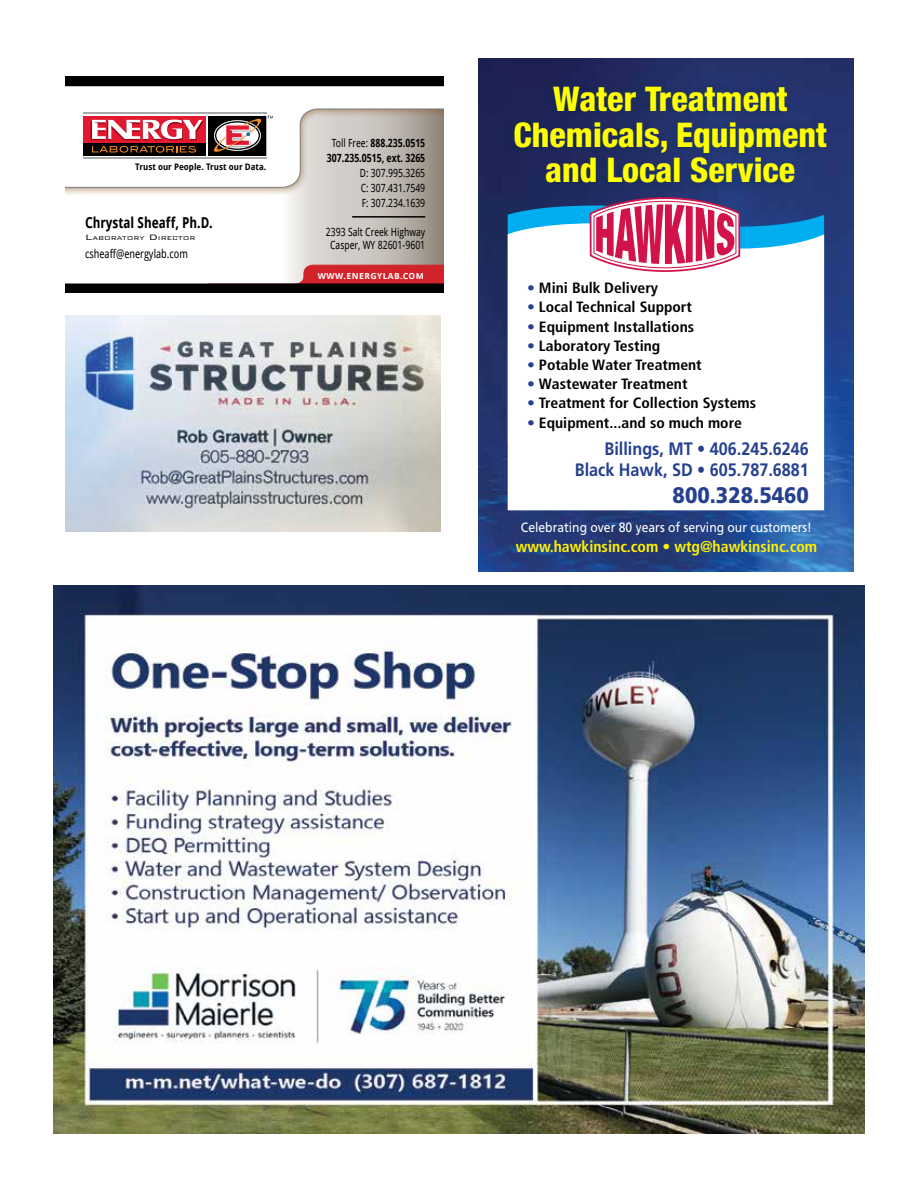
<style>
.page{position:relative;width:918px;height:1188px;background:#fff}
.page>*{position:absolute;margin:0;border:0;box-sizing:border-box;transform-origin:0 0}
.t1{font:800 condensed 34.05px/35.7px "Helvetica Neue";color:#ff0;text-align:center}
.t2{font:900 22.5px "Frutiger";color:#25408f;scale:.9 1}
.t3{font:700 18px/21px "Frutiger";color:#25408f;text-align:right;scale:.9 1}
.t4{font:700 condensed 15.75px "Frutiger";color:#fff200}
.t5{font:700 15px "Droid Sans";color:#000;scale:.82 1}
.t6{font:700 condensed 14.85px "Frutiger";color:#000;scale:1.05 1}
.t7{font:13.5px "Frutiger";color:#fff;scale:.9 1}
.t8{font:12px "Droid Sans";color:#000;scale:.8 1}
.t9{font:11.25px/15px "Droid Sans";color:#000;text-align:justify;scale:.8 1}
.t10{font:700 11.25px/15px "Droid Sans";color:#000;text-align:center;scale:.8 1}
.t11{font:700 9px "Droid Sans";color:#000;scale:.93 1}
.t12{font:700 8.25px "Droid Sans";letter-spacing:.045em;color:#fff;scale:1.07 1}
.t13{font:300 7.35px "Bank Gothic BT";color:#000;scale:1.07 1}
.s1{font-size:10.5px}
.s2{font-weight:400}
.s3{color:#25408f}
</style>
<div class="page">
<img style="left:54px;top:586px;width:810px;height:548px">
<img style="left:478px;top:58px;width:376px;height:514px">
<svg style="left:508px;top:206px;width:316px;height:17px;background:#136fb0"></svg>
<svg style="left:508px;top:223px;width:316px;height:287px"></svg>
<div style="left:502px;top:78px;width:330px;height:117px;background:#002a4c;opacity:.2"></div>
<svg style="left:589px;top:196px;width:153px;height:77px"></svg>
<img style="left:65px;top:315px;width:376px;height:217px">
<svg style="left:290px;top:197px;width:153px;height:68px;background:#c6c0ba"></svg>
<div style="left:65px;top:76px;width:378px;height:121px;background:#8c5a24;opacity:.75"></div>
<svg style="left:65px;top:265px;width:378px;height:27px"></svg>
<svg style="left:65px;top:76px;width:378px;height:112px"></svg>
<hr style="left:83px;top:158px;width:183px;height:1px;background:#a7a9ac">
<hr style="left:83px;top:112px;width:183px;height:2px;background:#a7a9ac">
<hr style="left:352px;top:216px;width:73px;height:2px;background:#000">
<p class="t11" style="left:135px;top:162px;width:142px">Trust our People. Trust our Data.</p>
<p class="t5" style="left:85px;top:214px;width:157px">Chrystal Sheaff, Ph.D.</p>
<p class="t13" style="left:85px;top:234px;width:105px"><span class="s1">L</span>aboratory <span class="s1">D</span>irector</p>
<p class="t8" style="left:85px;top:246px;width:130px">csheaff@energylab.com</p>
<p class="t10" style="left:327px;top:136px;width:124px"><span class="s2">Toll Free:</span> 888.235.0515<br>307.235.0515, ext. 3265</p>
<p class="t9" style="left:360px;top:166px;width:83px">D: 307.995.3265<br>C: 307.431.7549<br>F: 307.234.1639</p>
<p class="t9" style="left:326px;top:225px;width:126px;line-height:13.5px;text-align:center">2393 Salt Creek Highway<br>Casper, WY 82601-9601</p>
<p class="t12" style="left:318px;top:271px;width:100px">WWW.ENERGYLAB.COM</p>
<h1 class="t1" style="left:514px;top:80px;width:315px">Water Treatment<br>Chemicals, Equipment and Local Service</h1>
<p class="t6" style="left:527px;top:279px;width:126px"><span class="s3">•</span> Mini Bulk Delivery</p>
<p class="t6" style="left:527px;top:299px;width:159px"><span class="s3">•</span> Local Technical Support</p>
<p class="t6" style="left:527px;top:318px;width:161px"><span class="s3">•</span> Equipment Installations</p>
<p class="t6" style="left:527px;top:337px;width:128px"><span class="s3">•</span> Laboratory Testing</p>
<p class="t6" style="left:527px;top:356px;width:168px"><span class="s3">•</span> Potable Water Treatment</p>
<p class="t6" style="left:527px;top:375px;width:154px"><span class="s3">•</span> Wastewater Treatment</p>
<p class="t6" style="left:527px;top:395px;width:220px"><span class="s3">•</span> Treatment for Collection Systems</p>
<p class="t6" style="left:527px;top:414px;width:206px"><span class="s3">•</span> Equipment...and so much more</p>
<p class="t3" style="left:575px;top:438px;width:262px">Billings, MT • 406.245.6246<br>Black Hawk, SD • 605.787.6881</p>
<h2 class="t2" style="left:673px;top:481px;width:153px">800.328.5460</h2>
<p class="t7" style="left:521px;top:519px;width:325px">Celebrating over 80 years of serving our customers!</p>
<p class="t4" style="left:516px;top:537px;width:303px">www.hawkinsinc.com • wtg@hawkinsinc.com</p>
</div>
